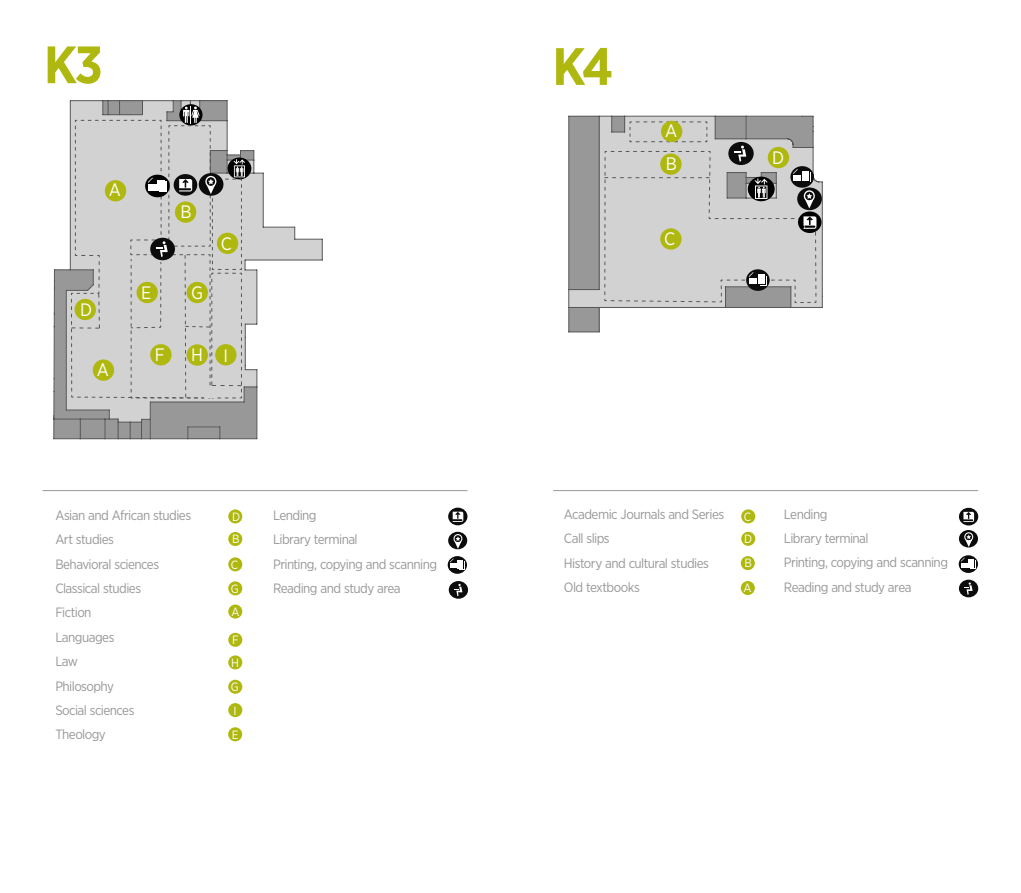
<style>
.page{position:relative;width:1021px;height:893px;background:#fff}
.page>*{position:absolute;margin:0;border:0;box-sizing:border-box;transform-origin:0 0}
.t1{font:700 52.5px "Gotham Narrow";color:#afb80f}
.t2{font:18px "Gotham Narrow";color:#fff}
.t3{font:13.5px/24.5px "Gotham Narrow";letter-spacing:-.04em;color:#989898}
.t4{font:12px/22.4px "Gotham Narrow";color:#fff}
</style>
<div class="page">
<hr style="left:43px;top:490px;width:424px;height:1px;background:#989898">
<hr style="left:553px;top:490px;width:425px;height:1px;background:#989898">
<svg style="left:568px;top:116px;width:254px;height:216px"></svg>
<div style="left:797px;top:188px;width:24px;height:22px;background:#0b0b0b;border-radius:50%"></div>
<svg style="left:798px;top:211px;width:23px;height:22px"></svg>
<svg style="left:604px;top:116px;width:212px;height:187px;background:#bfbfbc"></svg>
<div style="left:661px;top:121px;width:21px;height:21px;background:#afb80f;border-radius:50%"></div>
<div style="left:660px;top:228px;width:21px;height:22px;background:#afb80f;border-radius:50%"></div>
<div style="left:740px;top:581px;width:14px;height:14px;background:#afb80f;border-radius:50%"></div>
<div style="left:740px;top:556px;width:14px;height:14px;background:#afb80f;border-radius:50%"></div>
<div style="left:741px;top:509px;width:14px;height:14px;background:#afb80f;border-radius:50%"></div>
<div style="left:741px;top:532px;width:14px;height:14px;background:#afb80f;border-radius:50%"></div>
<svg style="left:958px;top:508px;width:20px;height:17px"></svg>
<svg style="left:963px;top:512px;width:11px;height:10px"></svg>
<svg style="left:958px;top:555px;width:20px;height:18px"></svg>
<svg style="left:960px;top:558px;width:7px;height:9px"></svg>
<div style="left:969px;top:560px;width:6px;height:8px;background:#0c0c0d"></div>
<div style="left:969px;top:560px;width:5px;height:8px;background:#fff"></div>
<div style="left:968px;top:559px;width:6px;height:8px;background:#fff"></div>
<svg style="left:958px;top:530px;width:20px;height:17px"></svg>
<svg style="left:964px;top:532px;width:9px;height:15px"></svg>
<div style="left:958px;top:580px;width:20px;height:17px;background:#0c0c0d;border-radius:50%"></div>
<svg style="left:964px;top:582px;width:8px;height:13px"></svg>
<svg style="left:448px;top:508px;width:19px;height:17px"></svg>
<svg style="left:452px;top:512px;width:11px;height:10px"></svg>
<svg style="left:447px;top:556px;width:20px;height:18px"></svg>
<svg style="left:450px;top:559px;width:6px;height:9px"></svg>
<svg style="left:458px;top:561px;width:6px;height:8px"></svg>
<div style="left:457px;top:560px;width:6px;height:8px;background:#fff"></div>
<div style="left:448px;top:532px;width:19px;height:17px;background:#0b0b0b;border-radius:50%"></div>
<svg style="left:453px;top:534px;width:9px;height:15px"></svg>
<svg style="left:449px;top:581px;width:19px;height:18px"></svg>
<svg style="left:453px;top:584px;width:9px;height:12px"></svg>
<div style="left:228px;top:604px;width:14px;height:15px;background:#afb80f;border-radius:50%"></div>
<div style="left:228px;top:532px;width:14px;height:14px;background:#afb80f;border-radius:50%"></div>
<div style="left:228px;top:557px;width:14px;height:14px;background:#afb80f;border-radius:50%"></div>
<div style="left:228px;top:509px;width:14px;height:14px;background:#afb80f;border-radius:50%"></div>
<div style="left:228px;top:703px;width:14px;height:14px;background:#afb80f;border-radius:50%"></div>
<div style="left:228px;top:633px;width:14px;height:14px;background:#afb80f;border-radius:50%"></div>
<div style="left:228px;top:581px;width:14px;height:14px;background:#afb80f;border-radius:50%"></div>
<div style="left:228px;top:655px;width:14px;height:14px;background:#afb80f;border-radius:50%"></div>
<div style="left:228px;top:680px;width:14px;height:14px;background:#afb80f;border-radius:50%"></div>
<div style="left:228px;top:727px;width:14px;height:14px;background:#afb80f;border-radius:50%"></div>
<svg style="left:53px;top:100px;width:270px;height:339px"></svg>
<svg style="left:54px;top:101px;width:203px;height:338px;background:#c1c1b8"></svg>
<h1 class="t1" style="left:44px;top:31px;width:60px">K3</h1>
<h2 class="t2" style="left:109px;top:179px;width:14px">A</h2>
<h2 class="t2" style="left:80px;top:298px;width:14px">D</h2>
<h2 class="t2" style="left:97px;top:358px;width:14px">A</h2>
<h2 class="t2" style="left:141px;top:281px;width:12px">E</h2>
<h2 class="t2" style="left:181px;top:201px;width:13px">B</h2>
<h2 class="t2" style="left:191px;top:281px;width:14px">G</h2>
<h2 class="t2" style="left:221px;top:232px;width:13px">C</h2>
<h2 class="t2" style="left:155px;top:344px;width:11px">F</h2>
<h2 class="t2" style="left:223px;top:344px;width:6px">I</h2>
<h2 class="t2" style="left:191px;top:344px;width:13px">H</h2>
<h1 class="t1" style="left:552px;top:33px;width:62px">K4</h1>
<h2 class="t2" style="left:665px;top:119px;width:14px">A</h2>
<h2 class="t2" style="left:666px;top:153px;width:13px">B</h2>
<h2 class="t2" style="left:664px;top:228px;width:13px">C</h2>
<h2 class="t2" style="left:772px;top:146px;width:14px">D</h2>
<p class="t3" style="left:55px;top:503px;width:137px">Asian and African studies<br>Art studies<br>Behavioral sciences<br>Classical studies<br>Fiction<br>Languages<br>Law<br>Philosophy<br>Social sciences<br>Theology</p>
<p class="t3" style="left:784px;top:501px;width:166px">Lending<br>Library terminal<br>Printing, copying and scanning<br>Reading and study area</p>
<p class="t3" style="left:564px;top:502px;width:162px">Academic Journals and Series<br>Call slips<br>History and cultural studies<br>Old textbooks</p>
<p class="t3" style="left:273px;top:503px;width:166px">Lending<br>Library terminal<br>Printing, copying and scanning<br>Reading and study area</p>
<p class="t4" style="left:744px;top:505px;width:10px">C<br>D</p>
<p class="t4" style="left:232px;top:505px;width:10px">D</p>
<p class="t4" style="left:231px;top:526px;width:10px;line-height:25.5px">B<br>C</p>
<p class="t4" style="left:744px;top:552px;width:9px">B</p>
<p class="t4" style="left:743px;top:576px;width:10px">A</p>
<p class="t4" style="left:231px;top:577px;width:10px">G</p>
<p class="t4" style="left:231px;top:600px;width:10px">A</p>
<p class="t4" style="left:232px;top:628px;width:8px">F</p>
<p class="t4" style="left:231px;top:650px;width:10px;line-height:24.2px">H<br>G</p>
<p class="t4" style="left:232px;top:723px;width:8px">E</p>
<p class="t4" style="left:234px;top:699px;width:5px">I</p>
</div>
